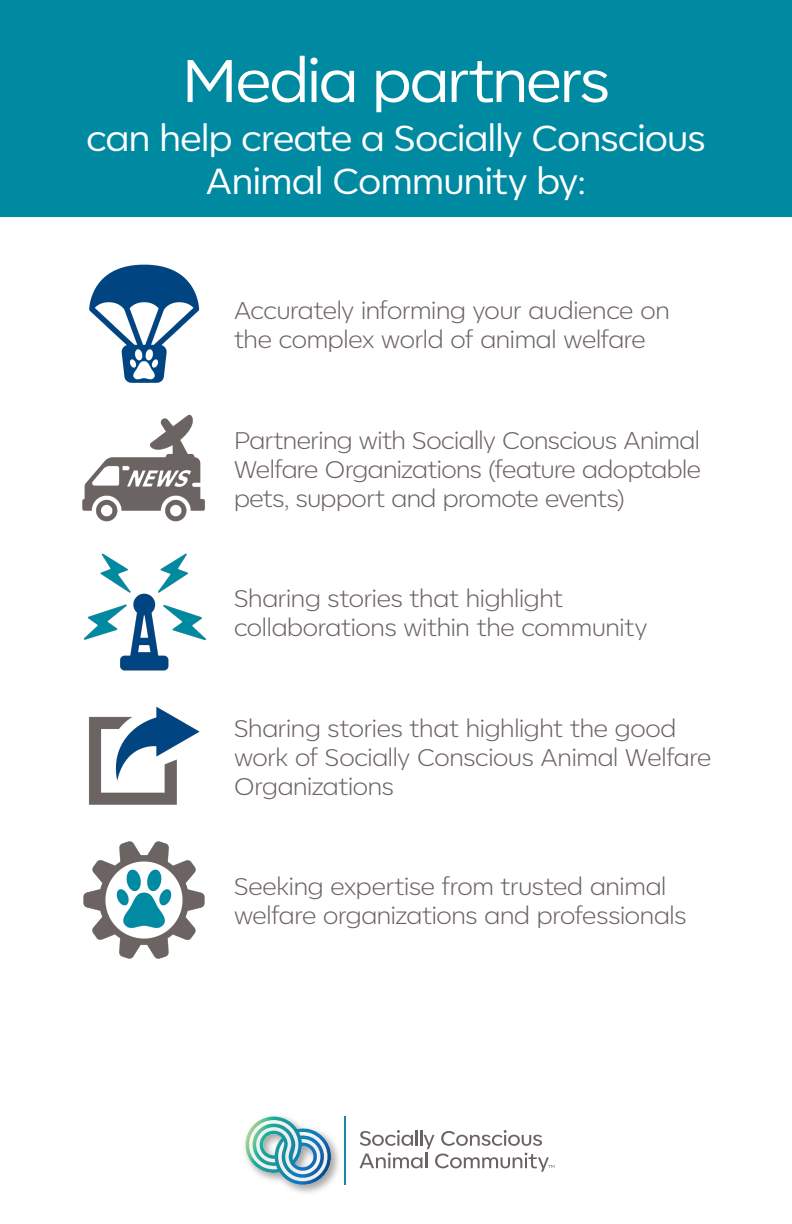
<style>
.page{position:relative;width:792px;height:1224px;background:#fff}
.page>*{position:absolute;margin:0;border:0;box-sizing:border-box;transform-origin:0 0}
.heading_1{font:60px "Corsa Grotesk";letter-spacing:-.025em;color:#fff}
.heading_2{font:36px/43.2px "Corsa Grotesk";letter-spacing:-.01em;color:#fff;text-align:center}
.text{font:300 24px/28.9px "Corsa Grotesk";letter-spacing:-.01em;color:#6c6463}
</style>
<div class="page">
<div style="left:0;top:0;width:792px;height:217px;background:#008aa2"></div>
<img style="left:269px;top:1116px;width:77px;height:77px">
<hr style="left:344px;top:1117px;width:2px;height:68px;background:#128ba3">
<img style="left:245px;top:1117px;width:90px;height:72px">
<svg style="left:360px;top:1130px;width:194px;height:42px"></svg>
<img style="left:82px;top:414px;width:123px;height:108px">
<img style="left:83px;top:553px;width:123px;height:118px">
<img style="left:89px;top:706px;width:111px;height:99px">
<img style="left:83px;top:841px;width:122px;height:118px">
<img style="left:89px;top:264px;width:111px;height:119px">
<p class="heading_1" style="left:182px;top:43px;width:429px">Media partners</p>
<p class="heading_2" style="left:87px;top:116px;width:620px">can help create a Socially Conscious<br>Animal Community by:</p>
<p class="text" style="left:234px;top:296px;width:437px">Accurately informing your audience on the complex world of animal welfare</p>
<p class="text" style="left:234px;top:425px;width:469px;text-align:justify">Partnering with Socially Conscious Animal Welfare Organizations (feature adoptable pets, support and promote events)</p>
<p class="text" style="left:234px;top:584px;width:415px">Sharing stories that highlight collaborations within the community</p>
<p class="text" style="left:234px;top:713px;width:479px">Sharing stories that highlight the good work of Socially Conscious Animal Welfare<br>Organizations</p>
<p class="text" style="left:234px;top:872px;width:454px">Seeking expertise from trusted animal welfare organizations and professionals</p>
</div>
